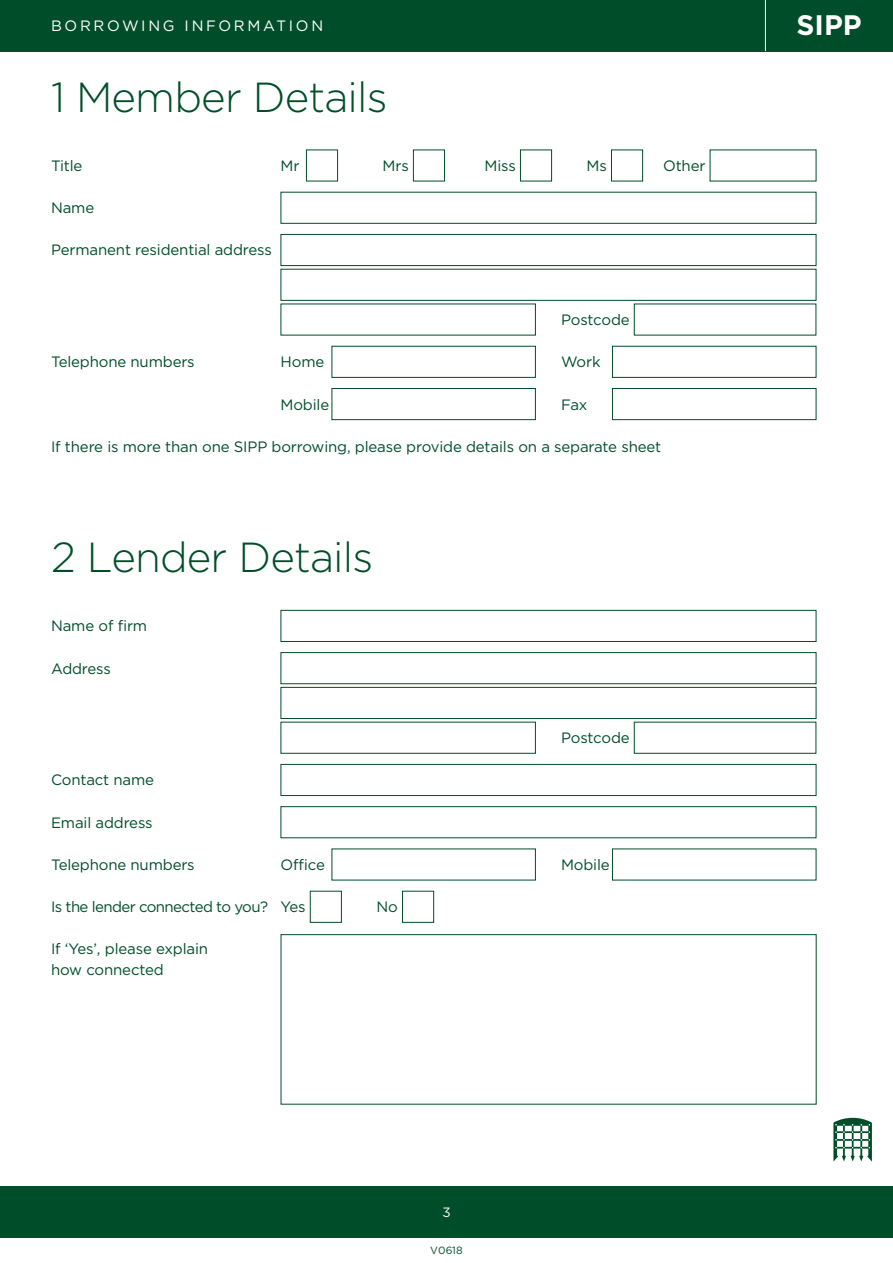
<style>
.page{position:relative;width:893px;height:1263px;background:#fff}
.page>*{position:absolute;margin:0;border:0;box-sizing:border-box;transform-origin:0 0}
.HEADING{font:300 42px "Gotham";letter-spacing:-.02em;color:#004e29}
.t1{font:700 28.2px "Gotham";color:#fff}
.TAB_TEXT_FOR_BOXES{font:15px "Gotham";letter-spacing:-.01em;color:#004e29}
.TAB_TEXT_FOR_BOXES-2{font:15px "Gotham";letter-spacing:-.04em;color:#004e29}
.t2{font:15px "Gotham";letter-spacing:.18em;color:#fff}
.t3{font:13.5px "Gotham";color:#fff}
.t4{font:10.5px "Gotham";color:#004e29}
</style>
<div class="page">
<div style="left:0;top:0;width:893px;height:51px;background:#004e29"></div>
<div style="left:0;top:1186px;width:893px;height:51px;background:#004e29"></div>
<svg style="left:833px;top:1117px;width:39px;height:44px"></svg>
<hr style="left:765px;top:0;width:1px;height:51px;background:#fff">
<div style="left:306px;top:150px;width:32px;height:31px;border:1px solid #004e29"></div>
<div style="left:413px;top:150px;width:32px;height:31px;border:1px solid #004e29"></div>
<div style="left:520px;top:150px;width:32px;height:31px;border:1px solid #004e29"></div>
<div style="left:611px;top:150px;width:32px;height:31px;border:1px solid #004e29"></div>
<div style="left:281px;top:192px;width:535px;height:32px;border:1px solid #004e29"></div>
<div style="left:281px;top:234px;width:535px;height:32px;border:1px solid #004e29"></div>
<div style="left:281px;top:269px;width:535px;height:32px;border:1px solid #004e29"></div>
<div style="left:332px;top:346px;width:204px;height:32px;border:1px solid #004e29"></div>
<div style="left:612px;top:346px;width:204px;height:32px;border:1px solid #004e29"></div>
<div style="left:332px;top:388px;width:204px;height:32px;border:1px solid #004e29"></div>
<div style="left:612px;top:388px;width:204px;height:32px;border:1px solid #004e29"></div>
<div style="left:281px;top:610px;width:535px;height:32px;border:1px solid #004e29"></div>
<div style="left:281px;top:652px;width:535px;height:32px;border:1px solid #004e29"></div>
<div style="left:281px;top:687px;width:535px;height:32px;border:1px solid #004e29"></div>
<div style="left:281px;top:722px;width:255px;height:32px;border:1px solid #004e29"></div>
<div style="left:634px;top:722px;width:182px;height:32px;border:1px solid #004e29"></div>
<div style="left:281px;top:764px;width:535px;height:32px;border:1px solid #004e29"></div>
<div style="left:281px;top:806px;width:535px;height:32px;border:1px solid #004e29"></div>
<div style="left:310px;top:891px;width:32px;height:32px;border:1px solid #004e29"></div>
<div style="left:402px;top:891px;width:32px;height:32px;border:1px solid #004e29"></div>
<div style="left:281px;top:934px;width:535px;height:170px;border:1px solid #004e29"></div>
<p class="t2" style="left:51px;top:17px;width:274px">BORROWING INFORMATION</p>
<h2 class="t1" style="left:797px;top:7px;width:67px">SIPP</h2>
<p class="HEADING" style="left:51px;top:74px;width:338px">1 Member Details</p>
<p class="TAB_TEXT_FOR_BOXES" style="left:51px;top:157px;width:33px">Title</p>
<p class="TAB_TEXT_FOR_BOXES" style="left:281px;top:157px;width:20px">Mr</p>
<p class="TAB_TEXT_FOR_BOXES" style="left:383px;top:157px;width:28px">Mrs</p>
<p class="TAB_TEXT_FOR_BOXES" style="left:485px;top:157px;width:33px">Miss</p>
<p class="TAB_TEXT_FOR_BOXES" style="left:587px;top:157px;width:22px">Ms</p>
<p class="TAB_TEXT_FOR_BOXES" style="left:663px;top:157px;width:44px">Other</p>
<p class="TAB_TEXT_FOR_BOXES" style="left:51px;top:200px;width:45px">Name</p>
<p class="TAB_TEXT_FOR_BOXES" style="left:51px;top:242px;width:222px">Permanent residential address</p>
<p class="TAB_TEXT_FOR_BOXES" style="left:561px;top:311px;width:70px">Postcode</p>
<p class="TAB_TEXT_FOR_BOXES" style="left:51px;top:354px;width:145px">Telephone numbers</p>
<p class="TAB_TEXT_FOR_BOXES" style="left:281px;top:354px;width:45px">Home</p>
<p class="TAB_TEXT_FOR_BOXES" style="left:561px;top:354px;width:41px">Work</p>
<p class="TAB_TEXT_FOR_BOXES" style="left:281px;top:396px;width:50px">Mobile</p>
<p class="TAB_TEXT_FOR_BOXES" style="left:561px;top:396px;width:28px">Fax</p>
<p class="TAB_TEXT_FOR_BOXES" style="left:51px;top:438px;width:612px">If there is more than one SIPP borrowing, please provide details on a separate sheet</p>
<p class="HEADING" style="left:51px;top:534px;width:324px">2 Lender Details</p>
<p class="TAB_TEXT_FOR_BOXES" style="left:51px;top:618px;width:98px">Name of firm</p>
<p class="TAB_TEXT_FOR_BOXES" style="left:51px;top:660px;width:61px">Address</p>
<p class="TAB_TEXT_FOR_BOXES" style="left:561px;top:729px;width:70px">Postcode</p>
<p class="TAB_TEXT_FOR_BOXES" style="left:51px;top:772px;width:105px">Contact name</p>
<p class="TAB_TEXT_FOR_BOXES" style="left:51px;top:814px;width:103px">Email address</p>
<p class="TAB_TEXT_FOR_BOXES" style="left:51px;top:856px;width:145px">Telephone numbers</p>
<p class="TAB_TEXT_FOR_BOXES" style="left:281px;top:856px;width:46px">Office</p>
<p class="TAB_TEXT_FOR_BOXES" style="left:561px;top:856px;width:50px">Mobile</p>
<p class="TAB_TEXT_FOR_BOXES-2" style="left:51px;top:898px;width:256px">Is the lender connected to you? Yes</p>
<p class="TAB_TEXT_FOR_BOXES" style="left:377px;top:898px;width:23px">No</p>
<p class="TAB_TEXT_FOR_BOXES" style="left:51px;top:941px;width:159px">If ‘Yes’, please explain</p>
<p class="TAB_TEXT_FOR_BOXES" style="left:51px;top:962px;width:114px">how connected</p>
<p class="t3" style="left:442px;top:1204px;width:10px">3</p>
<p class="t4" style="left:430px;top:1244px;width:34px">V0618</p>
</div>
